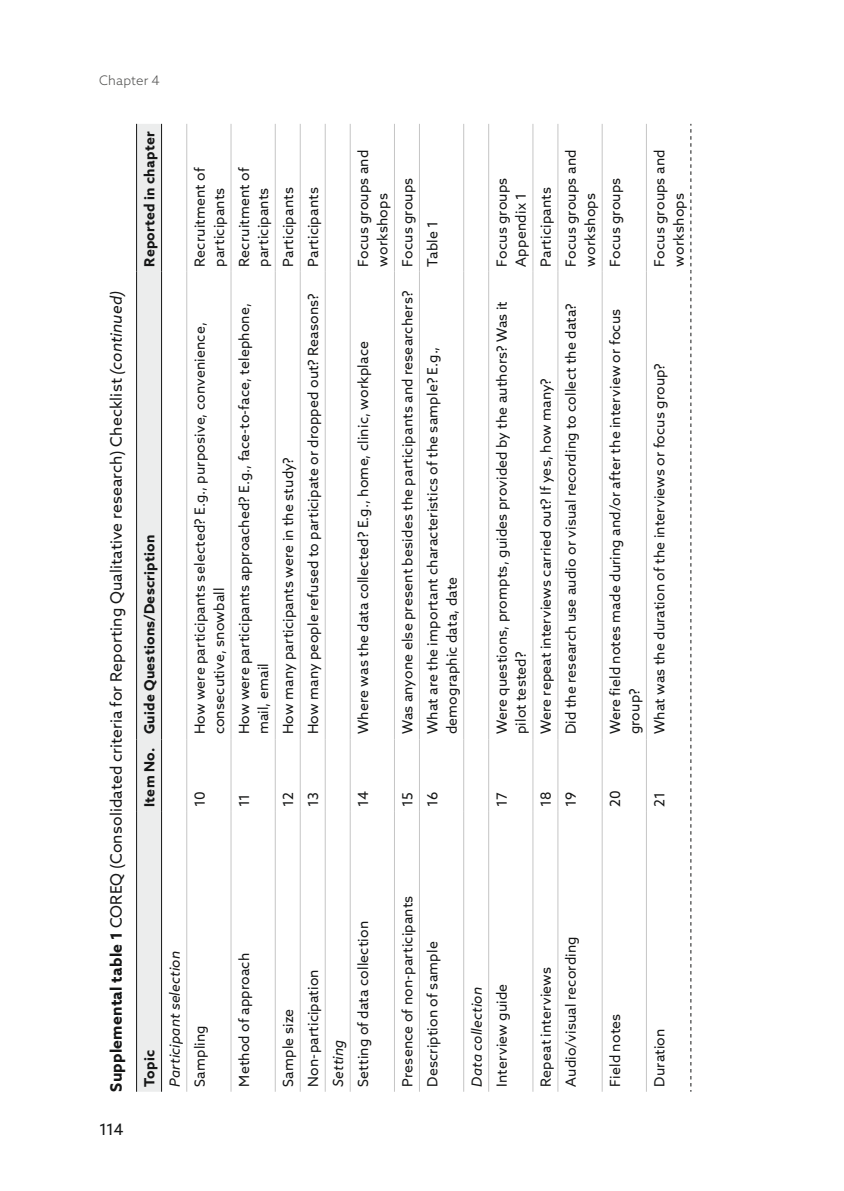
<style>
.page{position:relative;width:844px;height:1191px;background:#fff}
.page>*{position:absolute;margin:0;border:0;box-sizing:border-box;transform-origin:0 0}
.t1{font:15.75px "Azo Sans";letter-spacing:.01em;color:#151616}
.t2{font:14px/19.2px "Azo Sans";letter-spacing:.015em;color:#151616}
.t3{font:700 14px "Azo Sans";letter-spacing:.02em;color:#151616}
.t4{font:italic 14px "Azo Sans";letter-spacing:.01em;color:#151616}
.t5{font:300 13.12px "Azo Sans";letter-spacing:.005em;color:#4e4e4d}
.s1{font-weight:700}
.s2{font-style:italic}
</style>
<div class="page">
<div style="left:137px;top:124px;width:24px;height:967px;background:#eceded"></div>
<hr style="left:231px;top:812px;width:1px;height:279px;background:#c5c5c5">
<hr style="left:231px;top:739px;width:1px;height:73px;background:#c5c5c5">
<hr style="left:231px;top:272px;width:1px;height:467px;background:#c5c5c5">
<hr style="left:231px;top:124px;width:1px;height:148px;background:#c5c5c5">
<hr style="left:275px;top:812px;width:1px;height:279px;background:#c5c5c5">
<hr style="left:275px;top:739px;width:1px;height:73px;background:#c5c5c5">
<hr style="left:275px;top:272px;width:1px;height:467px;background:#c5c5c5">
<hr style="left:275px;top:124px;width:1px;height:148px;background:#c5c5c5">
<hr style="left:300px;top:812px;width:1px;height:279px;background:#c5c5c5">
<hr style="left:300px;top:739px;width:1px;height:73px;background:#c5c5c5">
<hr style="left:300px;top:272px;width:1px;height:467px;background:#c5c5c5">
<hr style="left:300px;top:124px;width:1px;height:148px;background:#c5c5c5">
<hr style="left:394px;top:812px;width:1px;height:279px;background:#c5c5c5">
<hr style="left:394px;top:739px;width:1px;height:73px;background:#c5c5c5">
<hr style="left:394px;top:272px;width:1px;height:467px;background:#c5c5c5">
<hr style="left:394px;top:124px;width:1px;height:148px;background:#c5c5c5">
<hr style="left:419px;top:812px;width:1px;height:279px;background:#c5c5c5">
<hr style="left:419px;top:739px;width:1px;height:73px;background:#c5c5c5">
<hr style="left:419px;top:272px;width:1px;height:467px;background:#c5c5c5">
<hr style="left:419px;top:124px;width:1px;height:148px;background:#c5c5c5">
<hr style="left:532px;top:812px;width:1px;height:279px;background:#c5c5c5">
<hr style="left:532px;top:739px;width:1px;height:73px;background:#c5c5c5">
<hr style="left:532px;top:272px;width:1px;height:467px;background:#c5c5c5">
<hr style="left:532px;top:124px;width:1px;height:148px;background:#c5c5c5">
<hr style="left:557px;top:812px;width:1px;height:279px;background:#c5c5c5">
<hr style="left:557px;top:739px;width:1px;height:73px;background:#c5c5c5">
<hr style="left:557px;top:272px;width:1px;height:467px;background:#c5c5c5">
<hr style="left:557px;top:124px;width:1px;height:148px;background:#c5c5c5">
<hr style="left:601px;top:812px;width:1px;height:279px;background:#c5c5c5">
<hr style="left:601px;top:739px;width:1px;height:73px;background:#c5c5c5">
<hr style="left:601px;top:272px;width:1px;height:467px;background:#c5c5c5">
<hr style="left:601px;top:124px;width:1px;height:148px;background:#c5c5c5">
<hr style="left:646px;top:812px;width:1px;height:279px;background:#c5c5c5">
<hr style="left:646px;top:739px;width:1px;height:73px;background:#c5c5c5">
<hr style="left:646px;top:272px;width:1px;height:467px;background:#c5c5c5">
<hr style="left:646px;top:124px;width:1px;height:148px;background:#c5c5c5">
<hr style="left:186px;top:812px;width:1px;height:279px;background:#c5c5c5">
<hr style="left:186px;top:739px;width:1px;height:73px;background:#c5c5c5">
<hr style="left:186px;top:272px;width:1px;height:467px;background:#c5c5c5">
<hr style="left:186px;top:124px;width:1px;height:148px;background:#c5c5c5">
<hr style="left:325px;top:812px;width:1px;height:279px;background:#c5c5c5">
<hr style="left:325px;top:739px;width:1px;height:73px;background:#c5c5c5">
<hr style="left:325px;top:272px;width:1px;height:467px;background:#c5c5c5">
<hr style="left:325px;top:124px;width:1px;height:148px;background:#c5c5c5">
<hr style="left:350px;top:812px;width:1px;height:279px;background:#c5c5c5">
<hr style="left:350px;top:739px;width:1px;height:73px;background:#c5c5c5">
<hr style="left:350px;top:272px;width:1px;height:467px;background:#c5c5c5">
<hr style="left:350px;top:124px;width:1px;height:148px;background:#c5c5c5">
<hr style="left:463px;top:812px;width:1px;height:279px;background:#c5c5c5">
<hr style="left:463px;top:739px;width:1px;height:73px;background:#c5c5c5">
<hr style="left:463px;top:272px;width:1px;height:467px;background:#c5c5c5">
<hr style="left:463px;top:124px;width:1px;height:148px;background:#c5c5c5">
<hr style="left:488px;top:812px;width:1px;height:279px;background:#c5c5c5">
<hr style="left:488px;top:739px;width:1px;height:73px;background:#c5c5c5">
<hr style="left:488px;top:272px;width:1px;height:467px;background:#c5c5c5">
<hr style="left:488px;top:124px;width:1px;height:148px;background:#c5c5c5">
<hr style="left:161px;top:812px;width:1px;height:279px;background:#151616">
<hr style="left:161px;top:272px;width:1px;height:467px;background:#151616">
<hr style="left:161px;top:124px;width:1px;height:148px;background:#151616">
<hr style="left:161px;top:739px;width:1px;height:73px;background:#151616">
<hr style="left:136px;top:812px;width:1px;height:279px;background:#151616">
<hr style="left:136px;top:739px;width:1px;height:73px;background:#151616">
<hr style="left:136px;top:272px;width:1px;height:467px;background:#151616">
<hr style="left:136px;top:124px;width:1px;height:148px;background:#151616">
<svg style="left:690px;top:124px;width:1px;height:967px"></svg>
<p class="t5" style="left:99px;top:72px;width:62px">Chapter 4</p>
<p class="t1" style="left:106px;top:1091px;width:803px;rotate:-90deg"><span class="s1">Supplemental table 1</span> COREQ (Consolidated criteria for Reporting Qualitative research) Checklist <span class="s2">(continued)</span></p>
<p class="t1" style="left:99px;top:1119px;width:26px">114</p>
<p class="t3" style="left:140px;top:267px;width:136px;rotate:-90deg">Reported in chapter</p>
<p class="t3" style="left:140px;top:807px;width:273px;rotate:-90deg">Item No. Guide Questions/Description</p>
<p class="t2" style="left:190px;top:267px;width:101px;rotate:-90deg">Recruitment of participants</p>
<p class="t2" style="left:234px;top:267px;width:101px;rotate:-90deg">Recruitment of participants</p>
<p class="t2" style="left:278px;top:267px;width:81px;rotate:-90deg">Participants</p>
<p class="t2" style="left:303px;top:267px;width:81px;rotate:-90deg">Participants</p>
<p class="t2" style="left:190px;top:734px;width:413px;rotate:-90deg">How were participants selected? E.g., purposive, convenience, consecutive, snowball</p>
<p class="t2" style="left:234px;top:734px;width:433px;rotate:-90deg">How were participants approached? E.g., face-to-face, telephone, mail, email</p>
<p class="t2" style="left:278px;top:734px;width:279px;rotate:-90deg">How many participants were in the study?</p>
<p class="t2" style="left:303px;top:734px;width:442px;rotate:-90deg">How many people refused to participate or dropped out? Reasons?</p>
<p class="t2" style="left:190px;top:807px;width:17px;rotate:-90deg">10</p>
<p class="t2" style="left:234px;top:807px;width:15px;rotate:-90deg">11</p>
<p class="t2" style="left:278px;top:807px;width:16px;rotate:-90deg">12</p>
<p class="t2" style="left:303px;top:807px;width:16px;rotate:-90deg">13</p>
<p class="t2" style="left:353px;top:267px;width:118px;rotate:-90deg">Focus groups and workshops</p>
<p class="t2" style="left:353px;top:734px;width:394px;rotate:-90deg">Where was the data collected? E.g., home, clinic, workplace</p>
<p class="t2" style="left:397px;top:267px;width:91px;rotate:-90deg">Focus groups</p>
<p class="t2" style="left:397px;top:734px;width:445px;rotate:-90deg">Was anyone else present besides the participants and researchers?</p>
<p class="t2" style="left:422px;top:267px;width:48px;rotate:-90deg">Table 1</p>
<p class="t2" style="left:422px;top:734px;width:389px;rotate:-90deg">What are the important characteristics of the sample? E.g., demographic data, date</p>
<p class="t2" style="left:353px;top:807px;width:17px;rotate:-90deg">14</p>
<p class="t2" style="left:397px;top:807px;width:16px;rotate:-90deg">15</p>
<p class="t2" style="left:422px;top:807px;width:17px;rotate:-90deg">16</p>
<p class="t2" style="left:492px;top:267px;width:91px;rotate:-90deg">Focus groups<br>Appendix 1</p>
<p class="t2" style="left:536px;top:266px;width:81px;rotate:-90deg">Participants</p>
<p class="t2" style="left:561px;top:266px;width:118px;rotate:-90deg">Focus groups and workshops</p>
<p class="t2" style="left:605px;top:266px;width:91px;rotate:-90deg">Focus groups</p>
<p class="t2" style="left:649px;top:266px;width:118px;rotate:-90deg">Focus groups and workshops</p>
<p class="t2" style="left:492px;top:734px;width:434px;rotate:-90deg">Were questions, prompts, guides provided by the authors? Was it pilot tested?</p>
<p class="t2" style="left:536px;top:734px;width:358px;rotate:-90deg">Were repeat interviews carried out? If yes, how many?</p>
<p class="t2" style="left:561px;top:734px;width:432px;rotate:-90deg">Did the research use audio or visual recording to collect the data?</p>
<p class="t2" style="left:605px;top:734px;width:427px;rotate:-90deg">Were field notes made during and/or after the interview or focus group?</p>
<p class="t2" style="left:649px;top:734px;width:373px;rotate:-90deg">What was the duration of the interviews or focus group?</p>
<p class="t2" style="left:492px;top:807px;width:16px;rotate:-90deg">17</p>
<p class="t2" style="left:536px;top:807px;width:17px;rotate:-90deg">18</p>
<p class="t2" style="left:561px;top:806px;width:16px;rotate:-90deg">19</p>
<p class="t2" style="left:605px;top:806px;width:18px;rotate:-90deg">20</p>
<p class="t2" style="left:649px;top:806px;width:16px;rotate:-90deg">21</p>
<p class="t3" style="left:140px;top:1086px;width:38px;rotate:-90deg">Topic</p>
<p class="t4" style="left:166px;top:1086px;width:137px;rotate:-90deg">Participant selection</p>
<p class="t2" style="left:190px;top:1086px;width:63px;rotate:-90deg">Sampling</p>
<p class="t2" style="left:234px;top:1086px;width:135px;rotate:-90deg">Method of approach</p>
<p class="t2" style="left:278px;top:1086px;width:79px;rotate:-90deg">Sample size</p>
<p class="t2" style="left:303px;top:1086px;width:119px;rotate:-90deg">Non-participation</p>
<p class="t4" style="left:329px;top:1086px;width:49px;rotate:-90deg">Setting</p>
<p class="t2" style="left:353px;top:1086px;width:167px;rotate:-90deg">Setting of data collection</p>
<p class="t2" style="left:397px;top:1086px;width:192px;rotate:-90deg">Presence of non-participants</p>
<p class="t2" style="left:422px;top:1086px;width:147px;rotate:-90deg">Description of sample</p>
<p class="t4" style="left:467px;top:1086px;width:101px;rotate:-90deg">Data collection</p>
<p class="t2" style="left:492px;top:1086px;width:104px;rotate:-90deg">Interview guide</p>
<p class="t2" style="left:536px;top:1086px;width:121px;rotate:-90deg">Repeat interviews</p>
<p class="t2" style="left:561px;top:1086px;width:152px;rotate:-90deg">Audio/visual recording</p>
<p class="t2" style="left:605px;top:1086px;width:74px;rotate:-90deg">Field notes</p>
<p class="t2" style="left:649px;top:1086px;width:59px;rotate:-90deg">Duration</p>
</div>
